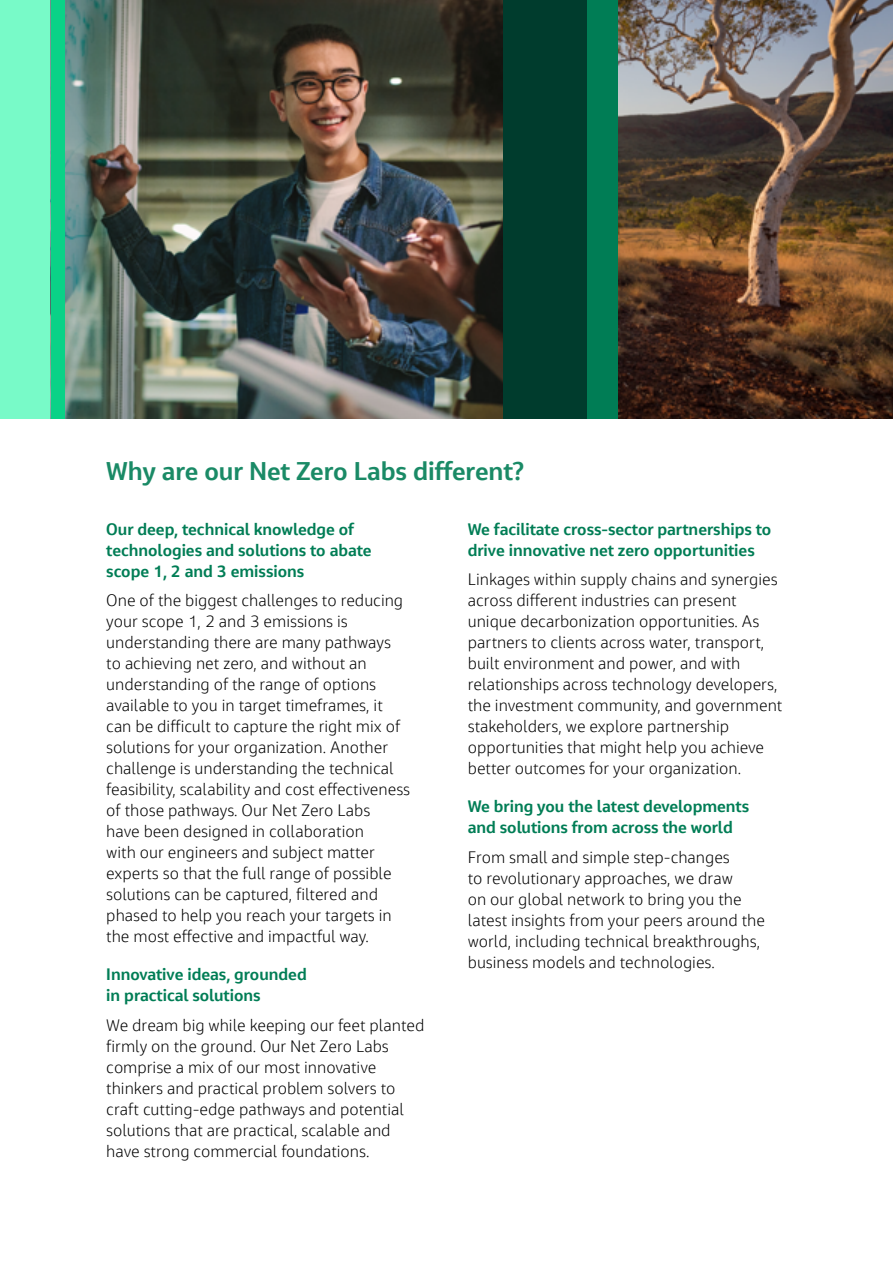
<style>
.page{position:relative;width:893px;height:1263px;background:#fff}
.page>*{position:absolute;margin:0;border:0;box-sizing:border-box;transform-origin:0 0}
.t1{font:700 25.5px "Jacobs Chronos";color:#1a8a66}
.t2{font:300 16.5px/21px "Jacobs Chronos";color:#000}
.t3{font:700 16.5px/21px "Jacobs Chronos";color:#007d55}
</style>
<div class="page">
<div style="left:0;top:0;width:81px;height:419px;background:#78fac8"></div>
<div style="left:500px;top:0;width:139px;height:419px;background:#003c2d"></div>
<img style="left:65px;top:0;width:438px;height:419px">
<img style="left:618px;top:0;width:275px;height:419px">
<div style="left:51px;top:0;width:14px;height:419px;background:#0ad287"></div>
<div style="left:587px;top:0;width:31px;height:419px;background:#007d55"></div>
<p class="t1" style="left:106px;top:454px;width:419px">Why are our Net Zero Labs different?</p>
<p class="t3" style="left:106px;top:518px;width:267px">Our deep, technical knowledge of technologies and solutions to abate scope 1, 2 and 3 emissions</p>
<p class="t2" style="left:106px;top:590px;width:305px">One of the biggest challenges to reducing your scope 1, 2 and 3 emissions is understanding there are many pathways<br>to achieving net zero, and without an understanding of the range of options available to you in target timeframes, it can be difficult to capture the right mix of solutions for your organization. Another challenge is understanding the technical feasibility, scalability and cost effectiveness of those pathways. Our Net Zero Labs<br>have been designed in collaboration<br>with our engineers and subject matter experts so that the full range of possible solutions can be captured, filtered and phased to help you reach your targets in the most effective and impactful way.</p>
<p class="t3" style="left:106px;top:963px;width:202px">Innovative ideas, grounded in practical solutions</p>
<p class="t2" style="left:106px;top:1014px;width:320px">We dream big while keeping our feet planted firmly on the ground. Our Net Zero Labs comprise a mix of our most innovative thinkers and practical problem solvers to craft cutting-edge pathways and potential solutions that are practical, scalable and have strong commercial foundations.</p>
<p class="t3" style="left:468px;top:518px;width:305px">We facilitate cross-sector partnerships to drive innovative net zero opportunities</p>
<p class="t2" style="left:468px;top:569px;width:316px">Linkages within supply chains and synergies across different industries can present unique decarbonization opportunities. As partners to clients across water, transport, built environment and power, and with relationships across technology developers, the investment community, and government stakeholders, we explore partnership opportunities that might help you achieve better outcomes for your organization.</p>
<p class="t3" style="left:468px;top:795px;width:283px">We bring you the latest developments and solutions from across the world</p>
<p class="t2" style="left:468px;top:846px;width:299px">From small and simple step-changes<br>to revolutionary approaches, we draw<br>on our global network to bring you the latest insights from your peers around the world, including technical breakthroughs, business models and technologies.</p>
</div>
